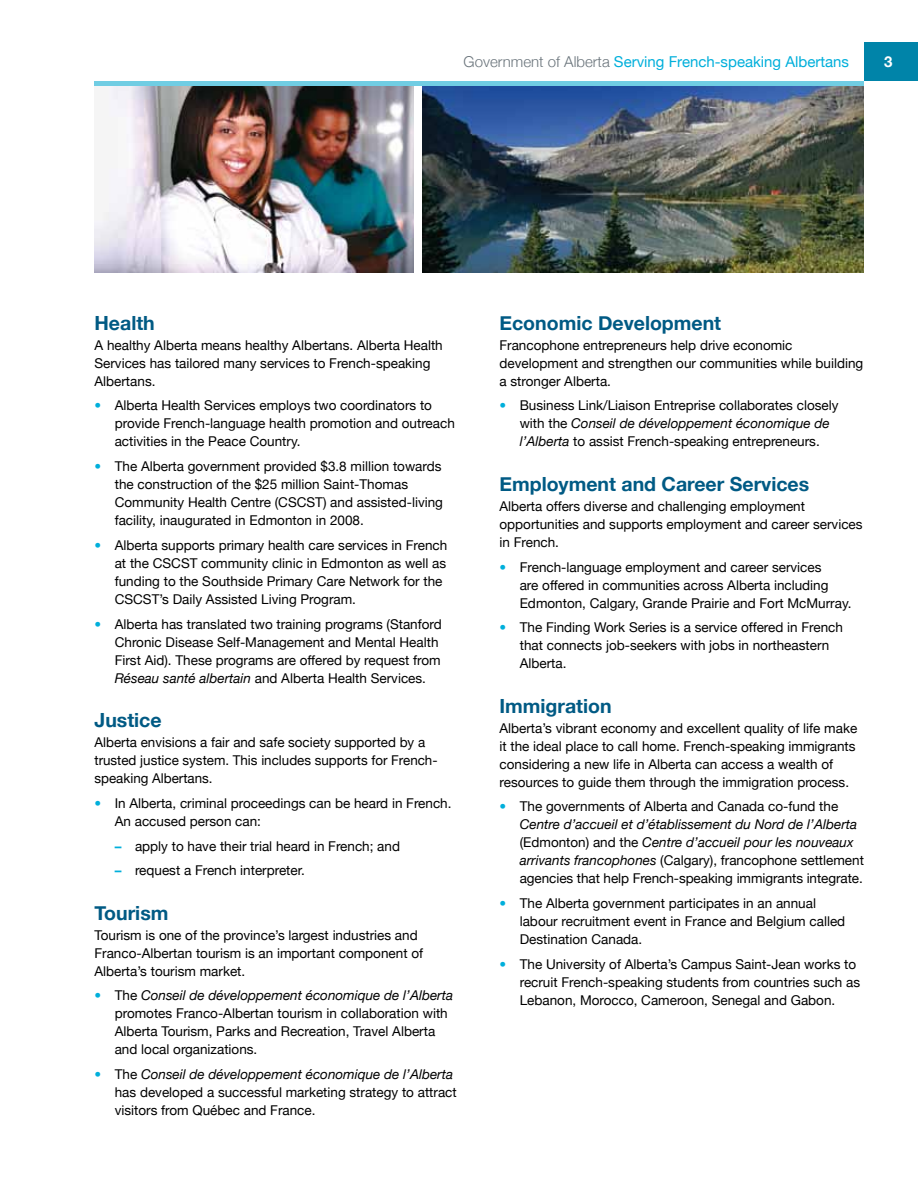
<style>
.page{position:relative;width:918px;height:1188px;background:#fff}
.page>*{position:absolute;margin:0;border:0;box-sizing:border-box;transform-origin:0 0}
.t1{font:700 19.5px "Helvetica Neue";color:#005a84}
.t2{font:15px "Helvetica Neue";color:#00afdb}
.t3{font:700 15px "Helvetica Neue";color:#fff}
.t4{font:13.5px/18px "Helvetica Neue";color:#000}
.s1{font-weight:300;color:#6a747b}
.s2{font-weight:700;color:#00afdb}
.s3{font-style:italic}
</style>
<div class="page">
<div style="left:864px;top:43px;width:54px;height:38px;background:#0084a9"></div>
<img style="left:94px;top:85px;width:320px;height:188px">
<img style="left:422px;top:85px;width:442px;height:188px">
<hr style="left:94px;top:81px;width:770px;height:4px;background:#70cde3">
<p class="t2" style="left:464px;top:52px;width:387px"><span class="s1">Government of Alberta</span> Serving French-speaking Albertans</p>
<p class="t3" style="left:884px;top:52px;width:10px">3</p>
<h1 class="t1" style="left:94px;top:310px;width:62px">Health</h1>
<p class="t4" style="left:94px;top:336px;width:350px">A healthy Alberta means healthy Albertans. Alberta Health<br>Services has tailored many services to French-speaking<br>Albertans.</p>
<p class="t4" style="left:115px;top:396px;width:342px;text-indent:-20px"><span class="s2">•</span> Alberta Health Services employs two coordinators to provide French-language health promotion and outreach activities in the Peace Country.</p>
<p class="t4" style="left:115px;top:457px;width:330px;text-indent:-20px"><span class="s2">•</span> The Alberta government provided $3.8 million towards the construction of the $25 million Saint-Thomas Community Health Centre (CSCST) and assisted-living facility, inaugurated in Edmonton in 2008.</p>
<p class="t4" style="left:115px;top:536px;width:334px;text-indent:-20px"><span class="s2">•</span> Alberta supports primary health care services in French at the CSCST community clinic in Edmonton as well as funding to the Southside Primary Care Network for the CSCST’s Daily Assisted Living Program.</p>
<p class="t4" style="left:115px;top:615px;width:329px;text-indent:-20px"><span class="s2">•</span> Alberta has translated two training programs (Stanford Chronic Disease Self-Management and Mental Health First Aid). These programs are offered by request from <span class="s3">Réseau santé albertain</span> and Alberta Health Services.</p>
<h1 class="t1" style="left:94px;top:708px;width:69px">Justice</h1>
<p class="t4" style="left:94px;top:733px;width:345px">Alberta envisions a fair and safe society supported by a trusted justice system. This includes supports for French&shy;speaking Albertans.</p>
<p class="t4" style="left:115px;top:794px;width:338px;text-indent:-20px"><span class="s2">•</span> In Alberta, criminal proceedings can be heard in French.<br>An accused person can:</p>
<p class="t4" style="left:115px;top:837px;width:287px"><span class="s2">–</span> apply to have their trial heard in French; and</p>
<p class="t4" style="left:115px;top:861px;width:192px"><span class="s2">–</span> request a French interpreter.</p>
<h1 class="t1" style="left:94px;top:901px;width:75px">Tourism</h1>
<p class="t4" style="left:94px;top:926px;width:330px">Tourism is one of the province’s largest industries and<br>Franco-Albertan tourism is an important component of<br>Alberta’s tourism market.</p>
<p class="t4" style="left:115px;top:986px;width:340px;text-indent:-20px"><span class="s2">•</span> The <span class="s3">Conseil de développement économique de l’Alberta </span>promotes Franco-Albertan tourism in collaboration with Alberta Tourism, Parks and Recreation, Travel Alberta and local organizations.</p>
<p class="t4" style="left:115px;top:1065px;width:344px;text-indent:-20px"><span class="s2">•</span> The <span class="s3">Conseil de développement économique de l’Alberta </span>has developed a successful marketing strategy to attract visitors from Québec and France.</p>
<h1 class="t1" style="left:500px;top:310px;width:223px">Economic Development</h1>
<p class="t4" style="left:500px;top:336px;width:365px">Francophone entrepreneurs help drive economic development and strengthen our communities while building a stronger Alberta.</p>
<p class="t4" style="left:520px;top:396px;width:320px;text-indent:-20px"><span class="s2">•</span> Business Link/Liaison Entreprise collaborates closely with the <span class="s3">Conseil de développement économique de l’Alberta</span> to assist French-speaking entrepreneurs.</p>
<h1 class="t1" style="left:500px;top:472px;width:311px">Employment and Career Services</h1>
<p class="t4" style="left:500px;top:497px;width:365px">Alberta offers diverse and challenging employment opportunities and supports employment and career services in French.</p>
<p class="t4" style="left:520px;top:558px;width:333px;text-indent:-20px"><span class="s2">•</span> French-language employment and career services<br>are offered in communities across Alberta including<br>Edmonton, Calgary, Grande Prairie and Fort McMurray.</p>
<p class="t4" style="left:520px;top:618px;width:325px;text-indent:-20px"><span class="s2">•</span> The Finding Work Series is a service offered in French that connects job-seekers with jobs in northeastern<br>Alberta.</p>
<h1 class="t1" style="left:500px;top:694px;width:114px">Immigration</h1>
<p class="t4" style="left:500px;top:719px;width:359px">Alberta’s vibrant economy and excellent quality of life make it the ideal place to call home. French-speaking immigrants considering a new life in Alberta can access a wealth of resources to guide them through the immigration process.</p>
<p class="t4" style="left:520px;top:797px;width:346px;text-indent:-20px"><span class="s2">•</span> The governments of Alberta and Canada co-fund the <span class="s3">Centre d’accueil et d’établissement du Nord de l’Alberta </span>(Edmonton) and the <span class="s3">Centre d’accueil pour les nouveaux arrivants francophones</span> (Calgary), francophone settlement agencies that help French-speaking immigrants integrate.</p>
<p class="t4" style="left:520px;top:894px;width:327px;text-indent:-20px"><span class="s2">•</span> The Alberta government participates in an annual labour recruitment event in France and Belgium called<br>Destination Canada.</p>
<p class="t4" style="left:520px;top:955px;width:342px;text-indent:-20px"><span class="s2">•</span> The University of Alberta’s Campus Saint-Jean works to recruit French-speaking students from countries such as<br>Lebanon, Morocco, Cameroon, Senegal and Gabon.</p>
</div>
